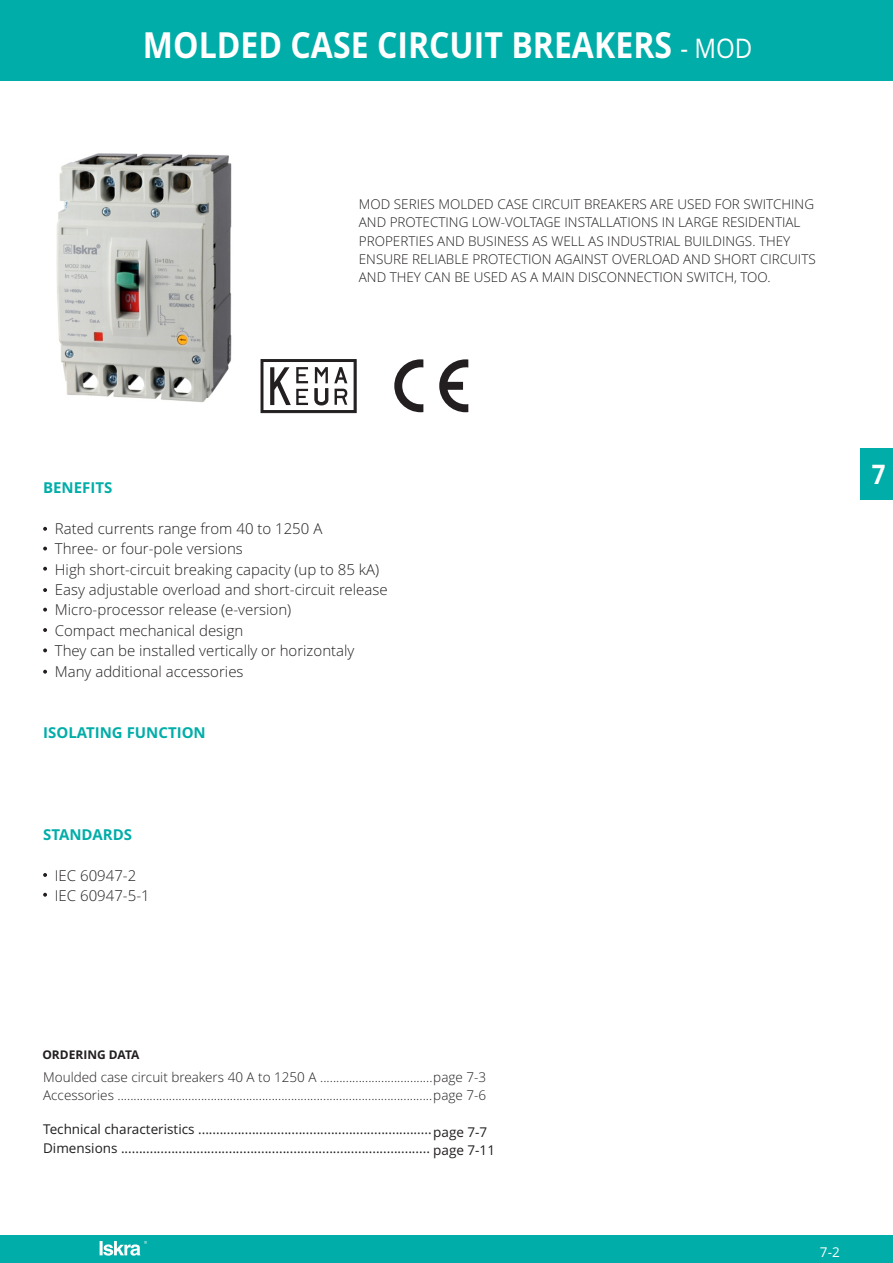
<style>
.page{position:relative;width:893px;height:1263px;background:#fff}
.page>*{position:absolute;margin:0;border:0;box-sizing:border-box;transform-origin:0 0}
.t1{font:700 36px "Open Sans";color:#fff;scale:.89 1}
.t2{font:700 27px "Open Sans";color:#fff;scale:.89 1}
.t3{font:300 15px/20.4px "Open Sans";color:#231f20}
.t4{font:700 15px "Open Sans";color:#00ada8}
.t5{font:300 13.5px/18.5px "Open Sans";color:#231f20}
.t6{font:13.5px/18.5px "Open Sans";color:#231f20}
.t7{font:13.5px "Open Sans";color:#fff}
.t8{font:700 12px "Open Sans";color:#231f20}
.s1{font-weight:400;font-size:27px}
</style>
<div class="page">
<svg style="left:43px;top:527px;width:4px;height:4px"></svg>
<svg style="left:43px;top:873px;width:4px;height:4px"></svg>
<svg style="left:43px;top:547px;width:4px;height:3px"></svg>
<svg style="left:43px;top:893px;width:4px;height:4px"></svg>
<svg style="left:43px;top:567px;width:4px;height:4px"></svg>
<svg style="left:43px;top:588px;width:4px;height:4px"></svg>
<svg style="left:43px;top:608px;width:4px;height:4px"></svg>
<svg style="left:43px;top:628px;width:4px;height:4px"></svg>
<svg style="left:43px;top:648px;width:4px;height:4px"></svg>
<svg style="left:43px;top:670px;width:4px;height:4px"></svg>
<div style="left:860px;top:448px;width:33px;height:52px;background:#00ada8"></div>
<div style="left:0;top:1235px;width:893px;height:28px;background:#00ada8"></div>
<svg style="left:100px;top:1241px;width:47px;height:14px"></svg>
<svg style="left:394px;top:359px;width:29px;height:53px"></svg>
<svg style="left:439px;top:359px;width:29px;height:53px"></svg>
<div style="left:0;top:0;width:893px;height:80px;background:#00ada8"></div>
<img style="left:56px;top:153px;width:176px;height:250px">
<svg style="left:261px;top:359px;width:95px;height:54px"></svg>
<h1 class="t1" style="left:143px;top:31px;width:686px">MOLDED CASE CIRCUIT BREAKERS <span class="s1">- MOD</span></h1>
<p class="t5" style="left:359px;top:196px;width:458px">MOD SERIES MOLDED CASE CIRCUIT BREAKERS ARE USED FOR SWITCHING AND PROTECTING LOW-VOLTAGE INSTALLATIONS IN LARGE RESIDENTIAL PROPERTIES AND BUSINESS AS WELL AS INDUSTRIAL BUILDINGS. THEY ENSURE RELIABLE PROTECTION AGAINST OVERLOAD AND SHORT CIRCUITS AND THEY CAN BE USED AS A MAIN DISCONNECTION SWITCH, TOO.</p>
<p class="t4" style="left:43px;top:481px;width:71px">BENEFITS</p>
<p class="t3" style="left:55px;top:519px;width:334px">Rated currents range from 40 to 1250 A<br>Three- or four-pole versions<br>High short-circuit breaking capacity (up to 85 kA)<br>Easy adjustable overload and short-circuit release Micro-processor release (e-version)<br>Compact mechanical design<br>They can be installed vertically or horizontaly Many additional accessories</p>
<p class="t4" style="left:43px;top:726px;width:164px">ISOLATING FUNCTION</p>
<p class="t4" style="left:43px;top:829px;width:90px">STANDARDS</p>
<p class="t3" style="left:55px;top:867px;width:96px">IEC 60947-2<br>IEC 60947-5-1</p>
<p class="t8" style="left:42px;top:1049px;width:99px">ORDERING DATA</p>
<p class="t5" style="left:43px;top:1069px;width:445px">Moulded case circuit breakers 40 A to 1250 A ...................................page 7-3<br>Accessories ..................................................................................................page 7-6</p>
<p class="t6" style="left:43px;top:1122px;width:390px">Technical characteristics .................................................................<br>Dimensions ......................................................................................</p>
<p class="t6" style="left:433px;top:1124px;width:63px">page 7-7 page 7-11</p>
<h2 class="t2" style="left:872px;top:463px;width:17px">7</h2>
<p class="t7" style="left:820px;top:1247px;width:21px">7-2</p>
</div>
